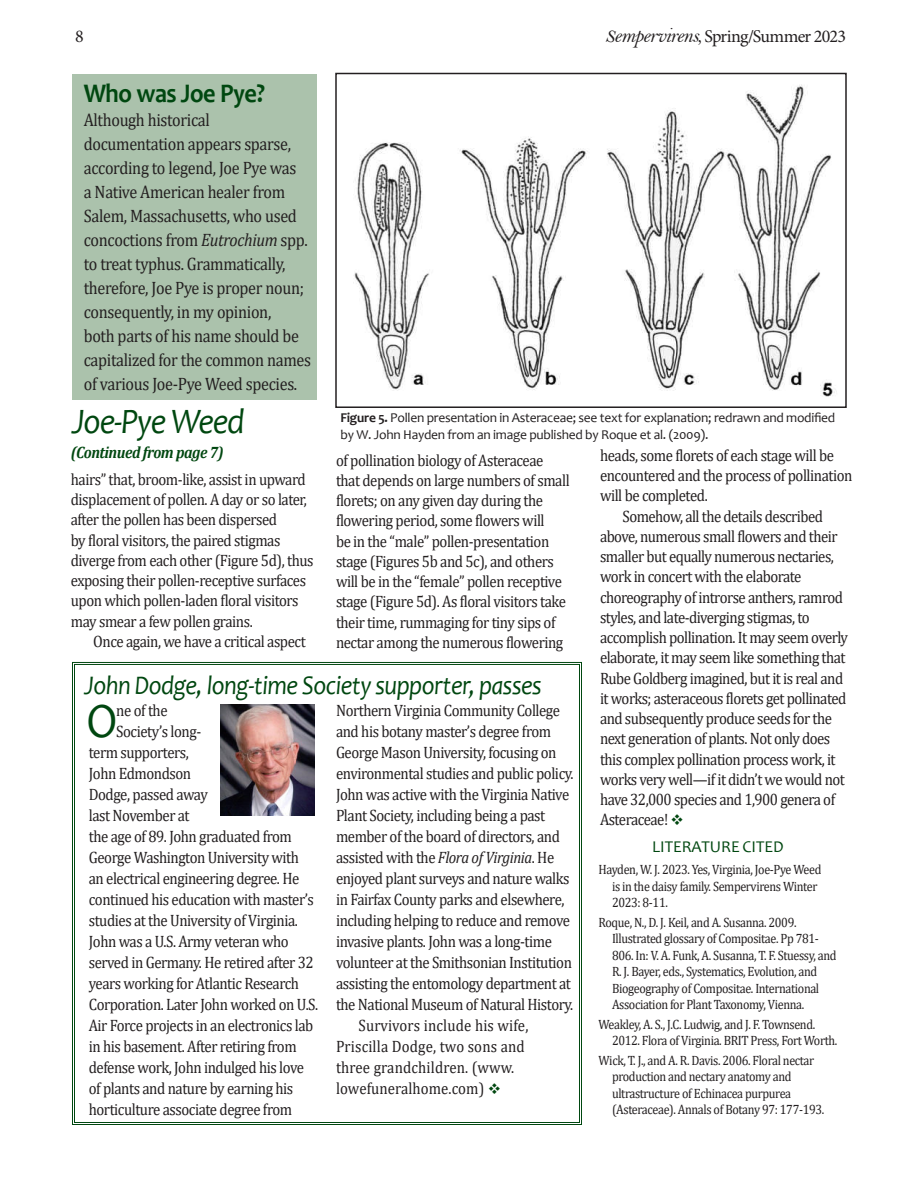
<style>
.page{position:relative;width:918px;height:1188px;background:#fff}
.page>*{position:absolute;margin:0;border:0;box-sizing:border-box;transform-origin:0 0}
._2-line_drop_cap__no{font:49.5px "Candara";color:#004710;scale:.9 1}
._2-line_drop_cap__no-2{font:italic 36px "Candara";letter-spacing:-.03em;color:#004710;scale:.9 1}
._2-line_drop_cap__no-3{font:italic 27px "Candara";letter-spacing:-.02em;color:#004710;scale:.9 1}
._2-line_drop_cap__no-4{font:700 27px "Candara";letter-spacing:-.02em;color:#004710;scale:.9 1}
._2-line_drop_cap__no-5{font:18px/24px "Cambria";letter-spacing:-.02em;color:#231f20;scale:.9 1}
.flag-subtitle{font:18px "Minion Pro";letter-spacing:-.05em;color:#231f20}
._2-line_drop_cap__no-6{font:16.5px/20.2px "Cambria";letter-spacing:-.03em;color:#231f20;scale:.9 1}
._2-line_drop_cap__no-7{font:16.5px/21px "Cambria";letter-spacing:.01em;color:#231f20;scale:.9 1}
._2-line_drop_cap__no-8{font:italic 700 16.5px "Cambria";letter-spacing:-.03em;color:#004710;scale:.9 1}
.WORKS_CITED_hed{font:16.5px "Candara";color:#004710}
._2-line_drop_cap__no-9{font:13.5px/16.5px "Cambria";letter-spacing:-.03em;color:#231f20;scale:.9 1}
._2-line_drop_cap__no-10{font:13.5px/16.5px "Candara";letter-spacing:-.02em;color:#231f20}
.s1{font-family:"Bell MT Italic"}
.s2{font-family:"Bell MT Italic";font-size:21px}
.s3{font-style:italic}
.s4{font-weight:700}
.s5{color:#004710}
</style>
<div class="page">
<img style="left:353px;top:84px;width:484px;height:313px">
<div style="left:335px;top:73px;width:512px;height:335px;border:2px solid #231f20"></div>
<div style="left:72px;top:74px;width:245px;height:326px;background:#abc2ac"></div>
<svg style="left:72px;top:662px;width:510px;height:463px"></svg>
<img style="left:221px;top:705px;width:93px;height:111px">
<p class="flag-subtitle" style="left:75px;top:24px;width:10px">8</p>
<p class="flag-subtitle" style="left:605px;top:24px;width:242px"><span class="s1">S</span><span class="s2">empervirens</span><span class="s1">,</span> Spring/Summer 2023</p>
<p class="_2-line_drop_cap__no-4" style="left:84px;top:77px;width:203px">Who was Joe Pye?</p>
<p class="_2-line_drop_cap__no-5" style="left:84px;top:108px;width:254px">Although historical documentation appears sparse, according to legend, Joe Pye was<br>a Native American healer from<br>Salem, Massachusetts, who used concoctions from <span class="s3">Eutrochium</span> spp. to treat typhus. Grammatically, therefore, Joe Pye is proper noun; consequently, in my opinion,<br>both parts of his name should be capitalized for the common names of various Joe-Pye Weed species.</p>
<p class="_2-line_drop_cap__no-2" style="left:72px;top:398px;width:193px">Joe-Pye Weed</p>
<p class="_2-line_drop_cap__no-10" style="left:340px;top:410px;width:496px"><span class="s4">Figure 5.</span> Pollen presentation in Asteraceae; see text for explanation; redrawn and modified by W. John Hayden from an image published by Roque et al. (2009).</p>
<p class="_2-line_drop_cap__no-8" style="left:71px;top:441px;width:171px">(Continued from page 7)</p>
<p class="_2-line_drop_cap__no-6" style="left:336px;top:450px;width:261px">of pollination biology of Asteraceae that depends on large numbers of small florets; on any given day during the flowering period, some flowers will<br>be in the “male” pollen-presentation stage (Figures 5b and 5c), and others will be in the “female” pollen receptive stage (Figure 5d). As floral visitors take their time, rummaging for tiny sips of nectar among the numerous flowering</p>
<p class="_2-line_drop_cap__no-6" style="left:600px;top:445px;width:282px">heads, some florets of each stage will be encountered and the process of pollination will be completed.</p>
<p class="_2-line_drop_cap__no-6" style="left:71px;top:469px;width:271px">hairs” that, broom-like, assist in upward displacement of pollen. A day or so later, after the pollen has been dispersed<br>by floral visitors, the paired stigmas diverge from each other (Figure 5d), thus exposing their pollen-receptive surfaces upon which pollen-laden floral visitors may smear a few pollen grains.</p>
<p class="_2-line_drop_cap__no-6" style="left:93px;top:631px;width:238px">Once again, we have a critical aspect</p>
<p class="_2-line_drop_cap__no-6" style="left:600px;top:506px;width:277px;text-indent:22px">Somehow, all the details described above, numerous small flowers and their smaller but equally numerous nectaries, work in concert with the elaborate choreography of introrse anthers, ramrod styles, and late-diverging stigmas, to accomplish pollination. It may seem overly elaborate, it may seem like something that Rube Goldberg imagined, but it is real and it works; asteraceous florets get pollinated and subsequently produce seeds for the next generation of plants. Not only does this complex pollination process work, it works very well—if it didn’t we would not have 32,000 species and 1,900 genera of Asteraceae! <span class="s5">❖</span></p>
<p class="_2-line_drop_cap__no-3" style="left:85px;top:668px;width:509px">John Dodge, long-time Society supporter, passes</p>
<p class="_2-line_drop_cap__no-6" style="left:336px;top:700px;width:266px;line-height:21px">Northern Virginia Community College and his botany master’s degree from George Mason University, focusing on environmental studies and public policy.<br>John was active with the Virginia Native Plant Society, including being a past member of the board of directors, and assisted with the <span class="s3">Flora of Virginia</span>. He enjoyed plant surveys and nature walks in Fairfax County parks and elsewhere, including helping to reduce and remove invasive plants. John was a long-time volunteer at the Smithsonian Institution assisting the entomology department at the National Museum of Natural History.</p>
<p class="_2-line_drop_cap__no-7" style="left:336px;top:1015px;width:215px;text-indent:22px">Survivors include his wife,<br>Priscilla Dodge, two sons and three grandchildren. (www. lowefuneralhome.com) <span class="s5">❖</span></p>
<p class="_2-line_drop_cap__no" style="left:87px;top:690px;width:36px">O</p>
<p class="_2-line_drop_cap__no-6" style="left:116px;top:700px;width:59px">ne of the</p>
<p class="_2-line_drop_cap__no-6" style="left:116px;top:721px;width:96px">Society’s long-</p>
<p class="_2-line_drop_cap__no-6" style="left:89px;top:742px;width:113px">term supporters,</p>
<p class="_2-line_drop_cap__no-6" style="left:89px;top:763px;width:115px">John Edmondson</p>
<p class="_2-line_drop_cap__no-6" style="left:89px;top:784px;width:134px">Dodge, passed away</p>
<p class="_2-line_drop_cap__no-6" style="left:89px;top:805px;width:114px">last November at</p>
<p class="_2-line_drop_cap__no-6" style="left:89px;top:826px;width:227px">the age of 89. John graduated from</p>
<p class="_2-line_drop_cap__no-6" style="left:89px;top:847px;width:235px">George Washington University with</p>
<p class="_2-line_drop_cap__no-6" style="left:89px;top:868px;width:235px">an electrical engineering degree. He</p>
<p class="_2-line_drop_cap__no-6" style="left:89px;top:889px;width:252px">continued his education with master’s</p>
<p class="_2-line_drop_cap__no-6" style="left:89px;top:910px;width:234px">studies at the University of Virginia.</p>
<p class="_2-line_drop_cap__no-6" style="left:89px;top:931px;width:224px">John was a U.S. Army veteran who</p>
<p class="_2-line_drop_cap__no-6" style="left:89px;top:952px;width:252px">served in Germany. He retired after 32</p>
<p class="_2-line_drop_cap__no-6" style="left:89px;top:973px;width:235px">years working for Atlantic Research</p>
<p class="_2-line_drop_cap__no-6" style="left:89px;top:994px;width:256px">Corporation. Later John worked on U.S.</p>
<p class="_2-line_drop_cap__no-6" style="left:89px;top:1015px;width:251px">Air Force projects in an electronics lab</p>
<p class="_2-line_drop_cap__no-6" style="left:89px;top:1036px;width:233px">in his basement. After retiring from</p>
<p class="_2-line_drop_cap__no-6" style="left:89px;top:1057px;width:241px">defense work, John indulged his love</p>
<p class="_2-line_drop_cap__no-6" style="left:89px;top:1078px;width:229px">of plants and nature by earning his</p>
<p class="_2-line_drop_cap__no-6" style="left:89px;top:1099px;width:228px">horticulture associate degree from</p>
<p class="WORKS_CITED_hed" style="left:652px;top:836px;width:133px">LITERATURE CITED</p>
<p class="_2-line_drop_cap__no-9" style="left:612px;top:861px;width:234px;text-indent:-14px">Hayden, W. J. 2023. Yes, Virginia, Joe-Pye Weed is in the daisy family. Sempervirens Winter<br>2023: 8-11.</p>
<p class="_2-line_drop_cap__no-9" style="left:612px;top:914px;width:251px;text-indent:-14px">Roque, N., D. J. Keil, and A. Susanna. 2009.<br>Illustrated glossary of Compositae. Pp 781- 806. In: V. A. Funk, A. Susanna, T. F. Stuessy, and R. J. Bayer, eds., Systematics, Evolution, and Biogeography of Compositae. International Association for Plant Taxonomy, Vienna.</p>
<p class="_2-line_drop_cap__no-9" style="left:612px;top:1016px;width:252px;text-indent:-14px">Weakley, A. S., J.C. Ludwig, and J. F. Townsend.<br>2012. Flora of Virginia. BRIT Press, Fort Worth.</p>
<p class="_2-line_drop_cap__no-9" style="left:612px;top:1052px;width:237px;text-indent:-14px">Wick, T. J., and A. R. Davis. 2006. Floral nectar production and nectary anatomy and ultrastructure of Echinacea purpurea (Asteraceae). Annals of Botany 97: 177-193.</p>
</div>
